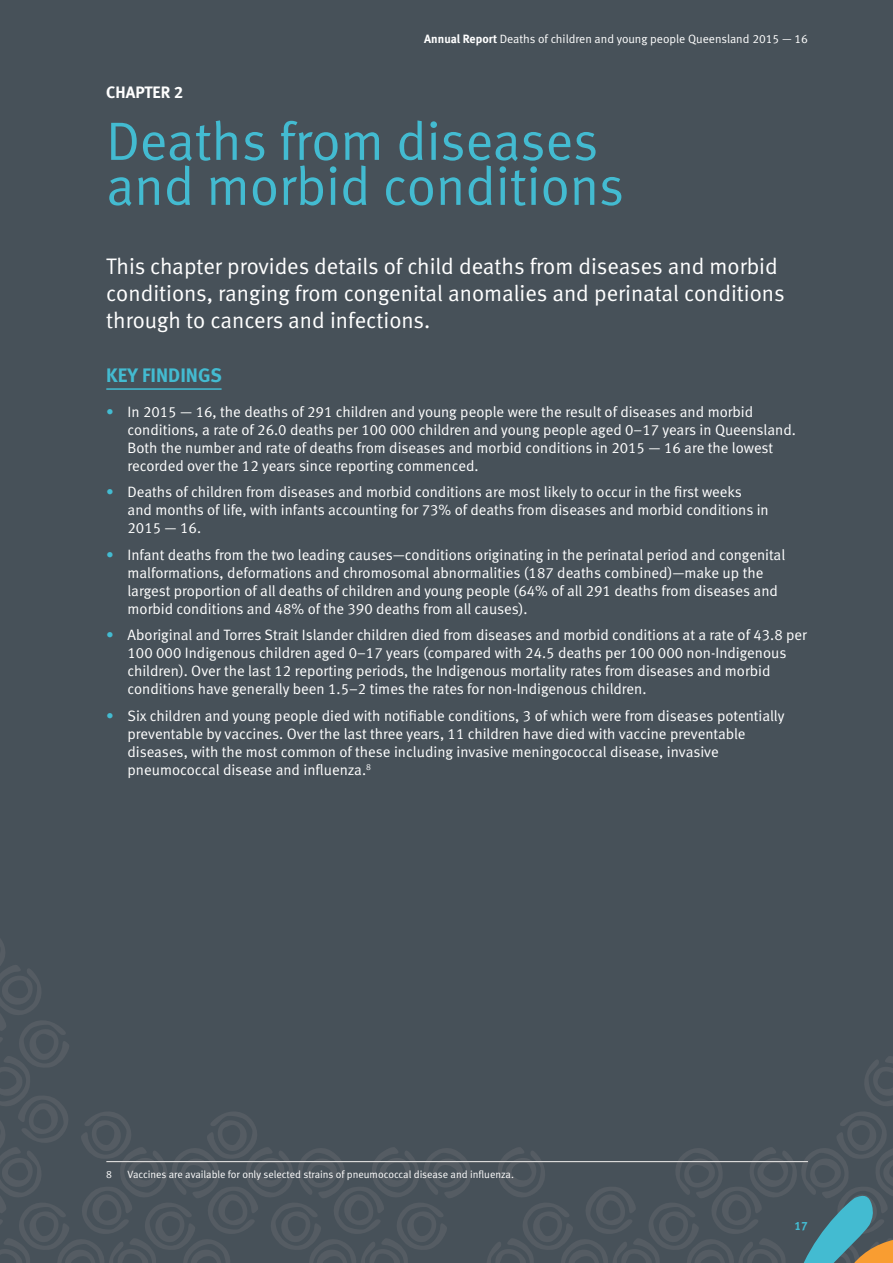
<style>
.page{position:relative;width:893px;height:1263px;background:#475159}
.page>*{position:absolute;margin:0;border:0;box-sizing:border-box;transform-origin:0 0}
.Heading_1{font:54px/45px "Meta Normal LF";color:#43bbd1}
.t1{font:22.5px/27px "Meta Normal LF";color:#fff}
.Heading_2{font:19.5px "Meta Bold LF";color:#43bbd1}
.t2{font:16.5px "Meta Bold LF";color:#fff}
.t3{font:15px/18px "Meta Normal LF";color:#fff}
.t4{font:12px "Meta Normal LF";color:#fff}
.t5{font:12px "Meta Bold LF";color:#43bbd1}
.Footnote{font:10.5px "Meta Normal LF";color:#fff}
.s1{font-family:"Meta Bold LF"}
.s2{color:#43bbd1}
</style>
<div class="page">
<svg style="left:0;top:939px;width:471px;height:324px"></svg>
<hr style="left:106px;top:388px;width:116px;height:2px;background:#43bbd1">
<svg style="left:483px;top:1056px;width:410px;height:207px"></svg>
<hr style="left:106px;top:1161px;width:702px;height:1px;background:#fff">
<p class="t4" style="left:424px;top:32px;width:385px"><span class="s1">Annual Report</span> Deaths of children and young people Queensland 2015 — 16</p>
<p class="t2" style="left:106px;top:82px;width:79px">CHAPTER 2</p>
<h1 class="Heading_1" style="left:106px;top:118px;width:519px">Deaths from diseases and morbid conditions</h1>
<p class="t1" style="left:106px;top:253px;width:680px">This chapter provides details of child deaths from diseases and morbid conditions, ranging from congenital anomalies and perinatal conditions through to cancers and infections.</p>
<h2 class="Heading_2" style="left:106px;top:364px;width:117px">KEY FINDINGS</h2>
<p class="t3" style="left:128px;top:403px;width:670px;text-indent:-21px"><span class="s2">•</span> In 2015 — 16, the deaths of 291 children and young people were the result of diseases and morbid conditions, a rate of 26.0 deaths per 100 000 children and young people aged 0–17 years in Queensland.<br>Both the number and rate of deaths from diseases and morbid conditions in 2015 — 16 are the lowest recorded over the 12 years since reporting commenced.</p>
<p class="t3" style="left:128px;top:483px;width:643px;text-indent:-21px"><span class="s2">•</span> Deaths of children from diseases and morbid conditions are most likely to occur in the first weeks and months of life, with infants accounting for 73% of deaths from diseases and morbid conditions in<br>2015 — 16.</p>
<p class="t3" style="left:128px;top:546px;width:659px;text-indent:-21px"><span class="s2">•</span> Infant deaths from the two leading causes—conditions originating in the perinatal period and congenital malformations, deformations and chromosomal abnormalities (187 deaths combined)—make up the largest proportion of all deaths of children and young people (64% of all 291 deaths from diseases and morbid conditions and 48% of the 390 deaths from all causes).</p>
<p class="t3" style="left:128px;top:626px;width:681px;text-indent:-21px"><span class="s2">•</span> Aboriginal and Torres Strait Islander children died from diseases and morbid conditions at a rate of 43.8 per 100 000 Indigenous children aged 0–17 years (compared with 24.5 deaths per 100 000 non-Indigenous children). Over the last 12 reporting periods, the Indigenous mortality rates from diseases and morbid conditions have generally been 1.5–2 times the rates for non-Indigenous children.</p>
<p class="t3" style="left:128px;top:707px;width:658px;text-indent:-21px"><span class="s2">•</span> Six children and young people died with notifiable conditions, 3 of which were from diseases potentially preventable by vaccines. Over the last three years, 11 children have died with vaccine preventable diseases, with the most common of these including invasive meningococcal disease, invasive pneumococcal disease and influenza.<sup>8</sup></p>
<p class="Footnote" style="left:106px;top:1168px;width:7px">8</p>
<p class="Footnote" style="left:128px;top:1168px;width:388px">Vaccines are available for only selected strains of pneumococcal disease and influenza.</p>
<p class="t5" style="left:794px;top:1218px;width:15px">17</p>
</div>
